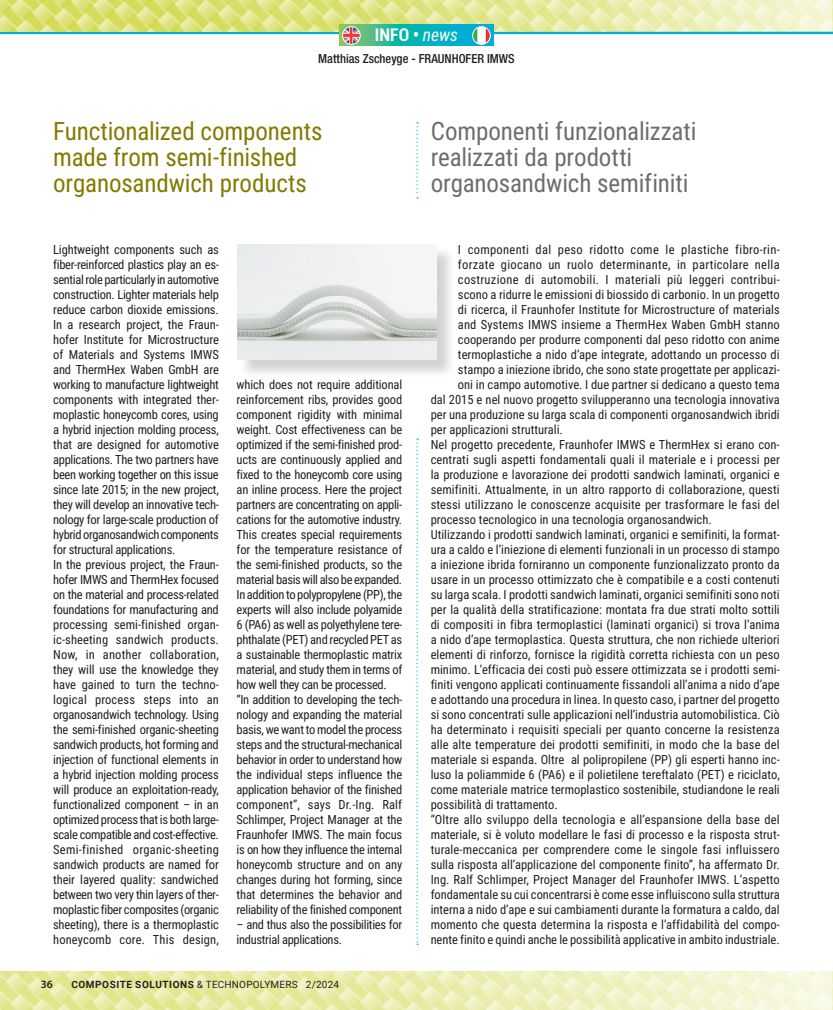
<style>
.page{position:relative;width:833px;height:1010px;background:#fff}
.page>*{position:absolute;margin:0;border:0;box-sizing:border-box;transform-origin:0 0}
.t1{font:25px/26.2px "Roboto Condensed";letter-spacing:-.005em;color:#6c6d70}
.t2{font:25px/26.2px "Roboto Condensed";letter-spacing:-.005em;color:#837a00}
.t3{font:700 condensed 17.5px "Roboto";color:#fff}
.t4{font:12.5px/15px "Roboto Condensed";letter-spacing:-.005em;color:#231f20}
.t5{font:12.5px "Roboto Condensed";letter-spacing:.02em;color:#231f20}
.t6{font:12.5px/15px "Roboto Condensed";letter-spacing:-.025em;color:#231f20}
.t7{font:12.5px "Roboto Condensed";letter-spacing:.025em;color:#231f20}
.t8{font:500 condensed 12.5px "Helvetica Neue";color:#231f20}
.t9{font:600 11.25px "Myriad Pro";color:#231f20}
.t10{font:10px "Roboto";letter-spacing:.02em;color:#231f20}
.s1{font-family:"Roboto Condensed";font-weight:400;font-style:italic;font-stretch:normal}
.s2{font-weight:700}
</style>
<div class="page">
<hr style="left:0;top:32px;width:833px;height:2px;background:#00acdd">
<svg style="left:416px;top:122px;width:2px;height:76px"></svg>
<svg style="left:416px;top:438px;width:2px;height:507px"></svg>
<div style="left:239px;top:247px;width:216px;height:132px;background:#231f20;opacity:.2"></div>
<img style="left:237px;top:244px;width:200px;height:116px">
<img style="left:0;top:0;width:833px;height:32px">
<svg style="left:339px;top:25px;width:154px;height:21px"></svg>
<img style="left:342px;top:27px;width:18px;height:17px;border-radius:9px">
<div style="left:342px;top:26px;width:18px;height:19px;border:1px solid #fff;border-radius:50%"></div>
<img style="left:472px;top:27px;width:18px;height:17px;border-radius:9px">
<div style="left:472px;top:26px;width:18px;height:19px;border:1px solid #fff;border-radius:50%"></div>
<img style="left:0;top:971px;width:833px;height:39px">
<h2 class="t3" style="left:375px;top:23px;width:84px">INFO • <span class="s1">news</span></h2>
<p class="t8" style="left:318px;top:51px;width:198px">Matthias Zscheyge - FRAUNHOFER IMWS</p>
<h1 class="t2" style="left:53px;top:117px;width:271px">Functionalized components made from semi-finished organosandwich products</h1>
<p class="t4" style="left:53px;top:241px;width:167px">Lightweight components such as fiber-reinforced plastics play an es&shy;sential role particularly in automotive construction. Lighter materials help reduce carbon dioxide emissions.<br>In a research project, the Fraun&shy;hofer Institute for Microstructure of Materials and Systems IMWS and ThermHex Waben GmbH are working to manufacture lightweight components with integrated ther&shy;moplastic honeycomb cores, using a hybrid injection molding process, that are designed for automotive applications. The two partners have been working together on this issue since late 2015; in the new project, they will develop an innovative tech&shy;nology for large-scale production of hybrid organosandwich components for structural applications.<br>In the previous project, the Fraun&shy;hofer IMWS and ThermHex focused on the material and process-related foundations for manufacturing and processing semi-finished organ&shy;ic-sheeting sandwich products.<br>Now, in another collaboration, they will use the knowledge they have gained to turn the techno&shy;logical process steps into an organosandwich technology. Using the semi-finished organic-sheeting sandwich products, hot forming and injection of functional elements in a hybrid injection molding process will produce an exploitation-ready, functionalized component – in an optimized process that is both large&shy;scale compatible and cost-effective.<br>Semi-finished organic-sheeting sandwich products are named for their layered quality: sandwiched between two very thin layers of ther&shy;moplastic fiber composites (organic sheeting), there is a thermoplastic honeycomb core. This design,</p>
<p class="t4" style="left:237px;top:376px;width:167px">which does not require additional reinforcement ribs, provides good component rigidity with minimal weight. Cost effectiveness can be optimized if the semi-finished prod&shy;ucts are continuously applied and fixed to the honeycomb core using an inline process. Here the project partners are concentrating on appli&shy;cations for the automotive industry.<br>This creates special requirements for the temperature resistance of the semi-finished products, so the material basis will also be expanded.<br>In addition to polypropylene (PP), the experts will also include polyamide 6 (PA6) as well as polyethylene tere&shy;phthalate (PET) and recycled PET as a sustainable thermoplastic matrix material, and study them in terms of how well they can be processed. “In addition to developing the tech&shy;nology and expanding the material basis, we want to model the process steps and the structural-mechanical behavior in order to understand how the individual steps influence the application behavior of the finished component”, says Dr.-Ing. Ralf Schlimper, Project Manager at the Fraunhofer IMWS. The main focus is on how they influence the internal honeycomb structure and on any changes during hot forming, since that determines the behavior and reliability of the finished component</p>
<p class="t6" style="left:237px;top:916px;width:167px">– and thus also the possibilities for industrial applications.</p>
<p class="t9" style="left:41px;top:977px;width:14px">36</p>
<p class="t10" style="left:71px;top:977px;width:269px"><span class="s2">COMPOSITE SOLUTIONS</span> &amp; TECHNOPOLYMERS 2/2024</p>
<h1 class="t1" style="left:431px;top:117px;width:267px">Componenti funzionalizzati realizzati da prodotti organosandwich semifiniti</h1>
<p class="t7" style="left:458px;top:240px;width:323px">I componenti dal peso ridotto come le plastiche fibro-rin-</p>
<p class="t5" style="left:458px;top:255px;width:323px">forzate giocano un ruolo determinante, in particolare nella</p>
<p class="t5" style="left:458px;top:270px;width:323px">costruzione di automobili. I materiali più leggeri contribui-</p>
<p class="t4" style="left:458px;top:286px;width:323px">scono a ridurre le emissioni di biossido di carbonio. In un progetto</p>
<p class="t4" style="left:458px;top:301px;width:323px">di ricerca, il Fraunhofer Institute for Microstructure of materials</p>
<p class="t4" style="left:458px;top:316px;width:323px">and Systems IMWS insieme a ThermHex Waben GmbH stanno</p>
<p class="t4" style="left:458px;top:331px;width:323px">cooperando per produrre componenti dal peso ridotto con anime</p>
<p class="t4" style="left:458px;top:346px;width:323px">termoplastiche a nido d’ape integrate, adottando un processo di</p>
<p class="t4" style="left:458px;top:361px;width:323px">stampo a iniezione ibrido, che sono state progettate per applicazi-</p>
<p class="t4" style="left:458px;top:376px;width:323px">oni in campo automotive. I due partner si dedicano a questo tema</p>
<p class="t4" style="left:431px;top:391px;width:351px">dal 2015 e nel nuovo progetto svilupperanno una tecnologia innovativa</p>
<p class="t4" style="left:431px;top:406px;width:350px">per una produzione su larga scala di componenti organosandwich ibridi</p>
<p class="t4" style="left:431px;top:421px;width:134px">per applicazioni strutturali.</p>
<p class="t4" style="left:431px;top:436px;width:350px">Nel progetto precedente, Fraunhofer IMWS e ThermHex si erano con-</p>
<p class="t4" style="left:431px;top:451px;width:351px">centrati sugli aspetti fondamentali quali il materiale e i processi per</p>
<p class="t4" style="left:431px;top:466px;width:350px">la produzione e lavorazione dei prodotti sandwich laminati, organici e</p>
<p class="t4" style="left:431px;top:481px;width:350px">semifiniti. Attualmente, in un altro rapporto di collaborazione, questi</p>
<p class="t4" style="left:431px;top:496px;width:350px">stessi utilizzano le conoscenze acquisite per trasformare le fasi del</p>
<p class="t4" style="left:431px;top:511px;width:282px">processo tecnologico in una tecnologia organosandwich.</p>
<p class="t4" style="left:431px;top:526px;width:351px">Utilizzando i prodotti sandwich laminati, organici e semifiniti, la format-</p>
<p class="t4" style="left:431px;top:541px;width:351px">ura a caldo e l’iniezione di elementi funzionali in un processo di stampo</p>
<p class="t4" style="left:431px;top:556px;width:350px">a iniezione ibrida forniranno un componente funzionalizzato pronto da</p>
<p class="t4" style="left:431px;top:571px;width:350px">usare in un processo ottimizzato che è compatibile e a costi contenuti</p>
<p class="t4" style="left:431px;top:586px;width:350px">su larga scala. I prodotti sandwich laminati, organici semifiniti sono noti</p>
<p class="t4" style="left:431px;top:601px;width:351px">per la qualità della stratificazione: montata fra due strati molto sottili</p>
<p class="t4" style="left:431px;top:616px;width:351px">di compositi in fibra termoplastici (laminati organici) si trova l’anima</p>
<p class="t4" style="left:431px;top:631px;width:351px">a nido d’ape termoplastica. Questa struttura, che non richiede ulteriori</p>
<p class="t4" style="left:431px;top:646px;width:351px">elementi di rinforzo, fornisce la rigidità corretta richiesta con un peso</p>
<p class="t4" style="left:431px;top:661px;width:350px">minimo. L’efficacia dei costi può essere ottimizzata se i prodotti semi-</p>
<p class="t4" style="left:431px;top:676px;width:351px">finiti vengono applicati continuamente fissandoli all’anima a nido d’ape</p>
<p class="t4" style="left:431px;top:691px;width:350px">e adottando una procedura in linea. In questo caso, i partner del progetto</p>
<p class="t4" style="left:431px;top:706px;width:351px">si sono concentrati sulle applicazioni nell’industria automobilistica. Ciò</p>
<p class="t4" style="left:431px;top:721px;width:350px">ha determinato i requisiti speciali per quanto concerne la resistenza</p>
<p class="t4" style="left:431px;top:736px;width:350px">alle alte temperature dei prodotti semifiniti, in modo che la base del</p>
<p class="t4" style="left:431px;top:751px;width:351px">materiale si espanda. Oltre al polipropilene (PP) gli esperti hanno inc-</p>
<p class="t4" style="left:431px;top:766px;width:351px">luso la poliammide 6 (PA6) e il polietilene tereftalato (PET) e riciclato,</p>
<p class="t4" style="left:431px;top:781px;width:351px">come materiale matrice termoplastico sostenibile, studiandone le reali</p>
<p class="t4" style="left:431px;top:796px;width:129px">possibilità di trattamento.</p>
<p class="t4" style="left:431px;top:811px;width:350px">“Oltre allo sviluppo della tecnologia e all’espansione della base del</p>
<p class="t4" style="left:431px;top:826px;width:350px">materiale, si è voluto modellare le fasi di processo e la risposta strut-</p>
<p class="t4" style="left:431px;top:841px;width:350px">turale-meccanica per comprendere come le singole fasi influissero</p>
<p class="t4" style="left:431px;top:856px;width:350px">sulla risposta all’applicazione del componente finito”, ha affermato Dr.</p>
<p class="t4" style="left:431px;top:871px;width:351px">Ing. Ralf Schlimper, Project Manager del Fraunhofer IMWS. L’aspetto</p>
<p class="t4" style="left:431px;top:886px;width:350px">fondamentale su cui concentrarsi è come esse influiscono sulla struttura</p>
<p class="t4" style="left:431px;top:901px;width:350px">interna a nido d’ape e sui cambiamenti durante la formatura a caldo, dal</p>
<p class="t4" style="left:431px;top:916px;width:351px">momento che questa determina la risposta e l’affidabilità del compo-</p>
<p class="t4" style="left:431px;top:931px;width:350px">nente finito e quindi anche le possibilità applicative in ambito industriale.</p>
</div>
